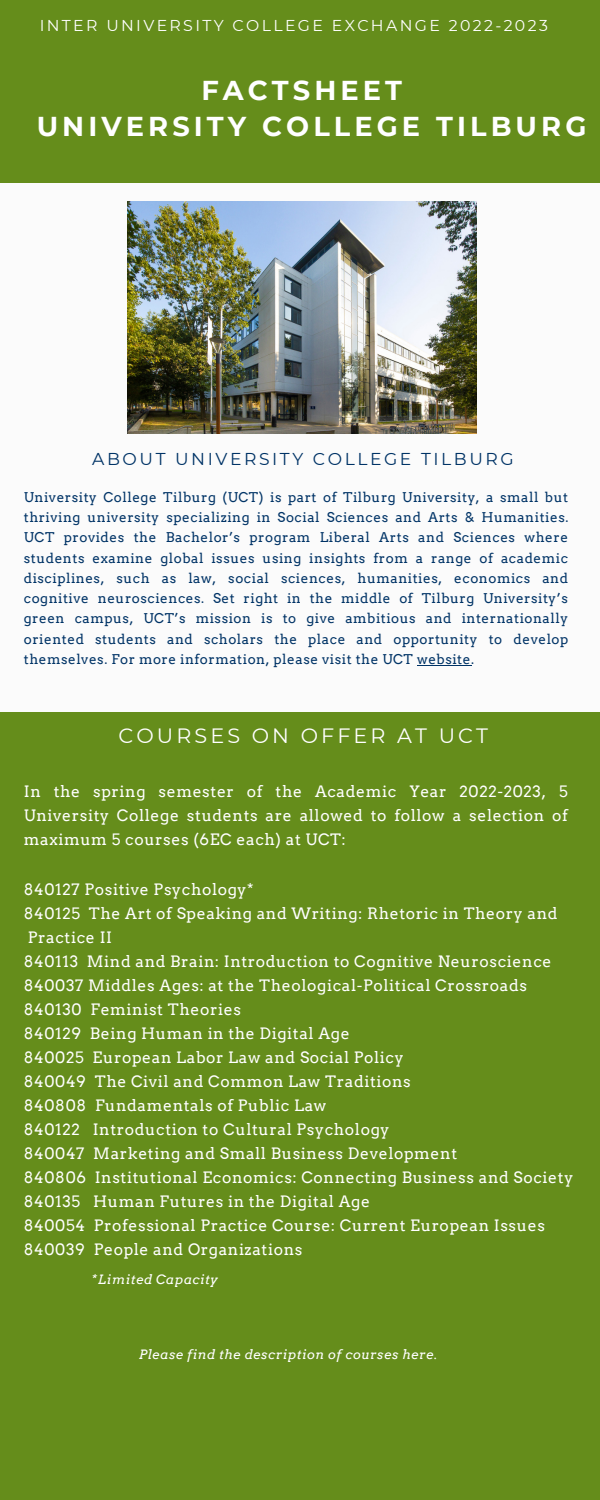
<style>
.page{position:relative;width:600px;height:1500px;background:#658d1b}
.page>*{position:absolute;margin:0;border:0;box-sizing:border-box;transform-origin:0 0}
.t1{font:700 27.3px/36.8px "Montserrat";letter-spacing:.15em;color:#fff}
.t2{font:20.7px "Montserrat";letter-spacing:.15em;color:#fff}
.t3{font:17.1px "Montserrat";letter-spacing:.15em;color:#036}
.t4{font:15.7px/24px "Arvo";letter-spacing:.04em;color:#fff;text-align:justify}
.t5{font:15.7px "Montserrat";letter-spacing:.15em;color:#fff}
.t6{font:13.5px/20.2px "Arvo";letter-spacing:.04em;color:#036;text-align:justify}
.t7{font:italic 12.9px "Arvo";letter-spacing:.04em;color:#fff}
</style>
<div class="page">
<div style="left:0;top:180px;width:600px;height:532px;background:#fbfbfb"></div>
<img style="left:127px;top:201px;width:349px;height:232px">
<hr style="left:417px;top:665px;width:54px;height:1px;background:#036">
<p class="t5" style="left:40px;top:16px;width:510px">INTER UNIVERSITY COLLEGE EXCHANGE 2022-2023</p>
<h1 class="t1" style="left:37px;top:71px;width:551px;text-indent:165px">FACTSHEET<br>UNIVERSITY COLLEGE TILBURG</h1>
<p class="t3" style="left:92px;top:448px;width:423px">ABOUT UNIVERSITY COLLEGE TILBURG</p>
<p class="t6" style="left:24px;top:487px;width:546px">University College Tilburg (UCT) is part of Tilburg University, a small but thriving university specializing in Social Sciences and Arts &amp; Humanities.<br>UCT provides the Bachelor’s program Liberal Arts and Sciences where students examine global issues using insights from a range of academic disciplines, such as law, social sciences, humanities, economics and cognitive neurosciences. Set right in the middle of Tilburg University’s green campus, UCT’s mission is to give ambitious and internationally oriented students and scholars the place and opportunity to develop themselves. For more information, please visit the UCT website.</p>
<h2 class="t2" style="left:118px;top:723px;width:371px">COURSES ON OFFER AT UCT</h2>
<p class="t4" style="left:24px;top:779px;width:545px">In the spring semester of the Academic Year 2022-2023, 5<br>University College students are allowed to follow a selection of maximum 5 courses (6EC each) at UCT:</p>
<p class="t4" style="left:24px;top:878px;width:551px;text-align:left">840127 Positive Psychology*<br>840125 The Art of Speaking and Writing: Rhetoric in Theory and Practice II<br>840113 Mind and Brain: Introduction to Cognitive Neuroscience 840037 Middles Ages: at the Theological-Political Crossroads 840130 Feminist Theories<br>840129 Being Human in the Digital Age<br>840025 European Labor Law and Social Policy<br>840049 The Civil and Common Law Traditions<br>840808 Fundamentals of Public Law<br>840122 Introduction to Cultural Psychology<br>840047 Marketing and Small Business Development<br>840806 Institutional Economics: Connecting Business and Society 840135 Human Futures in the Digital Age<br>840054 Professional Practice Course: Current European Issues 840039 People and Organizations</p>
<p class="t7" style="left:92px;top:1271px;width:127px">*Limited Capacity</p>
<p class="t7" style="left:139px;top:1347px;width:300px">Please find the description of courses here.</p>
</div>
